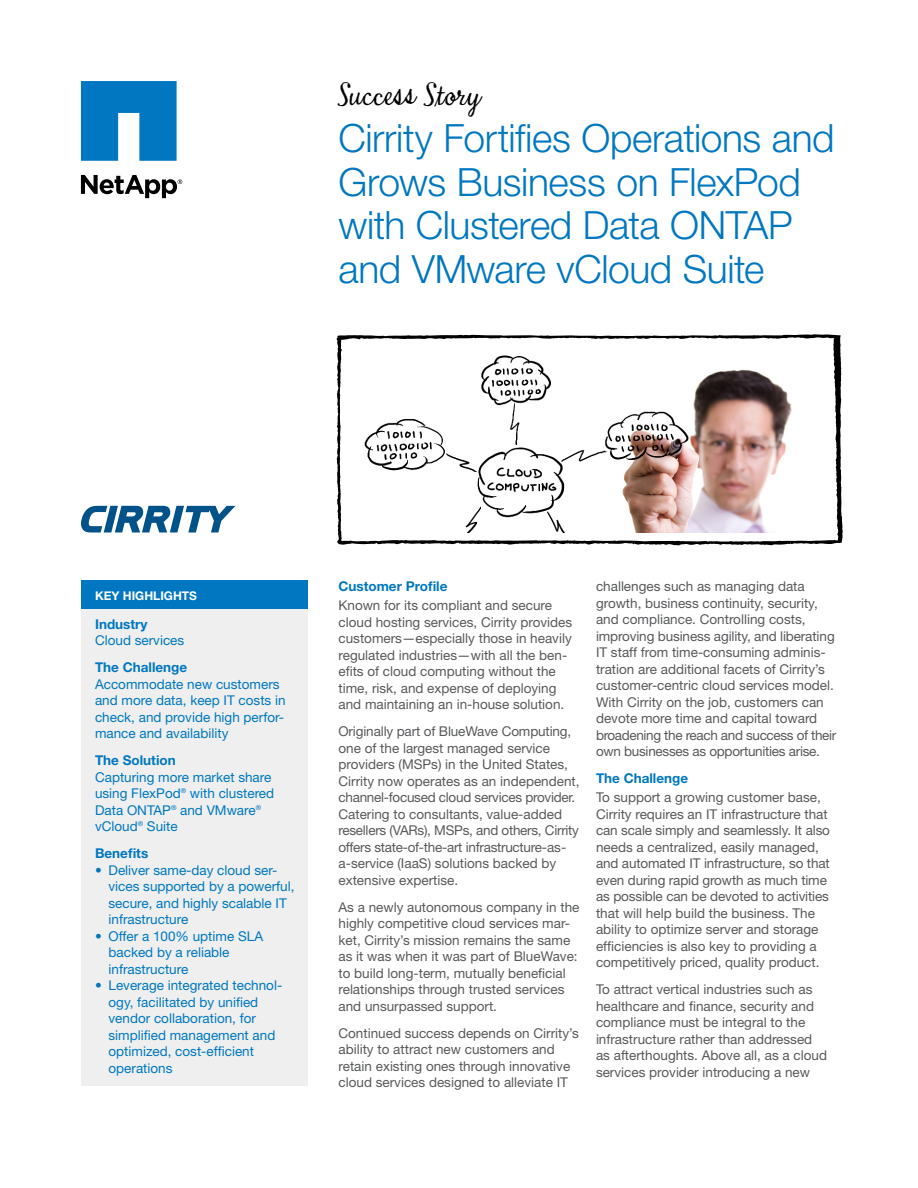
<style>
.page{position:relative;width:918px;height:1188px;background:#fff}
.page>*{position:absolute;margin:0;border:0;box-sizing:border-box;transform-origin:0 0}
._1_Cover_Title-26pt{font:300 39px/43.5px "Helvetica Neue";letter-spacing:-.01em;color:#0077c0}
._1_Eyebrow-23pt{font:34.5px "Net App Script";color:#000}
._3_Body_Text-9pt{font:13.5px/16.5px "Helvetica Neue";color:#58595b}
._7_Highlight_Bullet{font:13.5px/16.5px "Helvetica Neue";color:#0077c0}
._7_Highlight_Text-9p{font:13.5px/16.5px "Helvetica Neue";color:#0077c0}
._7_Highlight_Subhead{font:700 13.5px "Helvetica Neue";color:#0077c0}
._2_Body_Subhead_L1-9{font:700 13.5px "Helvetica Neue";color:#0077c0}
._7_Highlight_Title-8{font:700 12px "Helvetica Neue";color:#fff}
</style>
<div class="page">
<svg style="left:337px;top:334px;width:506px;height:211px"></svg>
<svg style="left:81px;top:81px;width:96px;height:80px;background:#238ac8"></svg>
<svg style="left:81px;top:175px;width:101px;height:23px"></svg>
<img style="left:347px;top:346px;width:482px;height:187px">
<div style="left:81px;top:580px;width:226px;height:30px;background:#0077c0"></div>
<div style="left:81px;top:610px;width:226px;height:476px;background:#eeefee"></div>
<svg style="left:81px;top:506px;width:154px;height:26px"></svg>
<p class="_1_Eyebrow-23pt" style="left:339px;top:75px;width:145px">Success Story</p>
<p class="_1_Cover_Title-26pt" style="left:339px;top:116px;width:498px">Cirrity Fortifies Operations and<br>Grows Business on FlexPod with Clustered Data ONTAP and VMware vCloud Suite</p>
<p class="_7_Highlight_Title-8" style="left:95px;top:588px;width:103px">KEY HIGHLIGHTS</p>
<p class="_7_Highlight_Subhead" style="left:95px;top:616px;width:54px">Industry</p>
<p class="_7_Highlight_Text-9p" style="left:95px;top:632px;width:91px">Cloud services</p>
<p class="_7_Highlight_Subhead" style="left:95px;top:659px;width:94px">The Challenge</p>
<p class="_7_Highlight_Text-9p" style="left:95px;top:675px;width:192px">Accommodate new customers and more data, keep IT costs in check, and provide high perfor&shy;mance and availability</p>
<p class="_7_Highlight_Subhead" style="left:95px;top:752px;width:82px">The Solution</p>
<p class="_7_Highlight_Text-9p" style="left:95px;top:768px;width:181px">Capturing more market share using FlexPod<sup>®</sup> with clustered<br>Data ONTAP<sup>®</sup> and VMware<sup>® </sup>vCloud<sup>®</sup> Suite</p>
<p class="_7_Highlight_Subhead" style="left:95px;top:845px;width:55px">Benefits</p>
<p class="_7_Highlight_Bullet" style="left:109px;top:861px;width:188px;text-indent:-14px">• Deliver same-day cloud ser&shy;vices supported by a powerful, secure, and highly scalable IT infrastructure</p>
<p class="_7_Highlight_Bullet" style="left:109px;top:927px;width:156px;text-indent:-14px">• Offer a 100% uptime SLA backed by a reliable infrastructure</p>
<p class="_7_Highlight_Bullet" style="left:109px;top:977px;width:175px;text-indent:-14px">• Leverage integrated technol&shy;ogy, facilitated by unified vendor collaboration, for simplified management and optimized, cost-efficient operations</p>
<p class="_2_Body_Subhead_L1-9" style="left:339px;top:578px;width:110px">Customer Profile</p>
<p class="_3_Body_Text-9pt" style="left:339px;top:597px;width:235px">Known for its compliant and secure cloud hosting services, Cirrity provides customers—especially those in heavily regulated industries—with all the ben&shy;efits of cloud computing without the time, risk, and expense of deploying and maintaining an in-house solution.</p>
<p class="_3_Body_Text-9pt" style="left:339px;top:723px;width:243px">Originally part of BlueWave Computing, one of the largest managed service providers (MSPs) in the United States, Cirrity now operates as an independent, channel-focused cloud services provider.<br>Catering to consultants, value-added resellers (VARs), MSPs, and others, Cirrity offers state-of-the-art infrastructure-as&shy;a-service (IaaS) solutions backed by extensive expertise.</p>
<p class="_3_Body_Text-9pt" style="left:339px;top:898px;width:242px">As a newly autonomous company in the highly competitive cloud services mar&shy;ket, Cirrity’s mission remains the same as it was when it was part of BlueWave: to build long-term, mutually beneficial relationships through trusted services and unsurpassed support.</p>
<p class="_3_Body_Text-9pt" style="left:339px;top:1024px;width:242px">Continued success depends on Cirrity’s ability to attract new customers and retain existing ones through innovative cloud services designed to alleviate IT</p>
<p class="_3_Body_Text-9pt" style="left:596px;top:578px;width:242px">challenges such as managing data growth, business continuity, security, and compliance. Controlling costs, improving business agility, and liberating IT staff from time-consuming adminis&shy;tration are additional facets of Cirrity’s customer-centric cloud services model.<br>With Cirrity on the job, customers can devote more time and capital toward broadening the reach and success of their own businesses as opportunities arise.</p>
<p class="_2_Body_Subhead_L1-9" style="left:596px;top:770px;width:94px">The Challenge</p>
<p class="_3_Body_Text-9pt" style="left:596px;top:789px;width:236px">To support a growing customer base, Cirrity requires an IT infrastructure that can scale simply and seamlessly. It also needs a centralized, easily managed, and automated IT infrastructure, so that even during rapid growth as much time as possible can be devoted to activities that will help build the business. The ability to optimize server and storage efficiencies is also key to providing a competitively priced, quality product.</p>
<p class="_3_Body_Text-9pt" style="left:596px;top:981px;width:233px">To attract vertical industries such as healthcare and finance, security and compliance must be integral to the infrastructure rather than addressed as afterthoughts. Above all, as a cloud services provider introducing a new</p>
</div>
